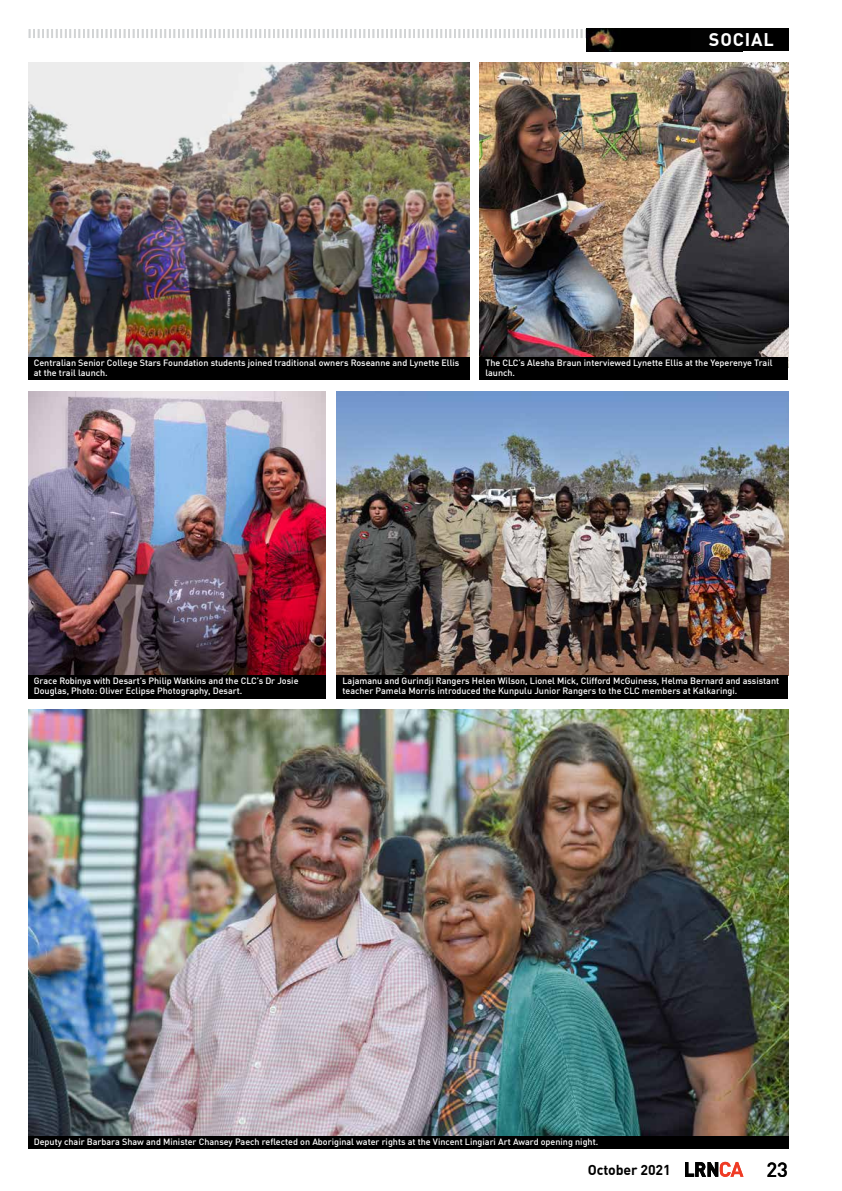
<style>
.page{position:relative;width:842px;height:1191px;background:#fff}
.page>*{position:absolute;margin:0;border:0;box-sizing:border-box;transform-origin:0 0}
.t1{font:500 20.3px "DIN Offc";color:#000}
.t2{font:700 18px "DIN Offc";letter-spacing:.05em;color:#fff}
.t3{font:700 14.1px "DIN Offc";letter-spacing:-.01em;color:#000}
.t4{font:500 9px/10px "DIN Offc";color:#fff}
</style>
<div class="page">
<svg style="left:29px;top:29px;width:558px;height:20px"></svg>
<div style="left:587px;top:28px;width:201px;height:23px;background:#000"></div>
<img style="left:587px;top:28px;width:28px;height:23px">
<svg style="left:685px;top:1161px;width:58px;height:15px"></svg>
<img style="left:28px;top:62px;width:442px;height:295px">
<div style="left:28px;top:357px;width:442px;height:22px;background:#000"></div>
<img style="left:28px;top:391px;width:297px;height:284px">
<div style="left:28px;top:675px;width:297px;height:23px;background:#000"></div>
<img style="left:337px;top:391px;width:451px;height:284px">
<div style="left:337px;top:675px;width:451px;height:23px;background:#000"></div>
<img style="left:28px;top:710px;width:760px;height:426px">
<div style="left:28px;top:1136px;width:760px;height:12px;background:#000"></div>
<img style="left:480px;top:62px;width:308px;height:295px">
<div style="left:480px;top:357px;width:308px;height:22px;background:#000"></div>
<h2 class="t2" style="left:709px;top:28px;width:67px">SOCIAL</h2>
<h2 class="t2" style="left:721px;top:28px;width:54px">NEWS</h2>
<p class="t4" style="left:34px;top:357px;width:427px">Centralian Senior College Stars Foundation students joined traditional owners Roseanne and Lynette Ellis at the trail launch.</p>
<p class="t4" style="left:485px;top:357px;width:289px">The CLC’s Alesha Braun interviewed Lynette Ellis at the Yeperenye Trail launch.</p>
<p class="t4" style="left:34px;top:675px;width:266px">Grace Robinya with Desart’s Philip Watkins and the CLC’s Dr Josie<br>Douglas, Photo: Oliver Eclipse Photography, Desart.</p>
<p class="t4" style="left:342px;top:675px;width:438px">Lajamanu and Gurindji Rangers Helen Wilson, Lionel Mick, Clifford McGuiness, Helma Bernard and assistant teacher Pamela Morris introduced the Kunpulu Junior Rangers to the CLC members at Kalkaringi.</p>
<p class="t4" style="left:34px;top:1136px;width:566px">Deputy chair Barbara Shaw and Minister Chansey Paech reflected on Aboriginal water rights at the Vincent Lingiari Art Award opening night.</p>
<h3 class="t3" style="left:588px;top:1160px;width:84px">October 2021</h3>
<h1 class="t1" style="left:766px;top:1156px;width:23px">23</h1>
</div>
